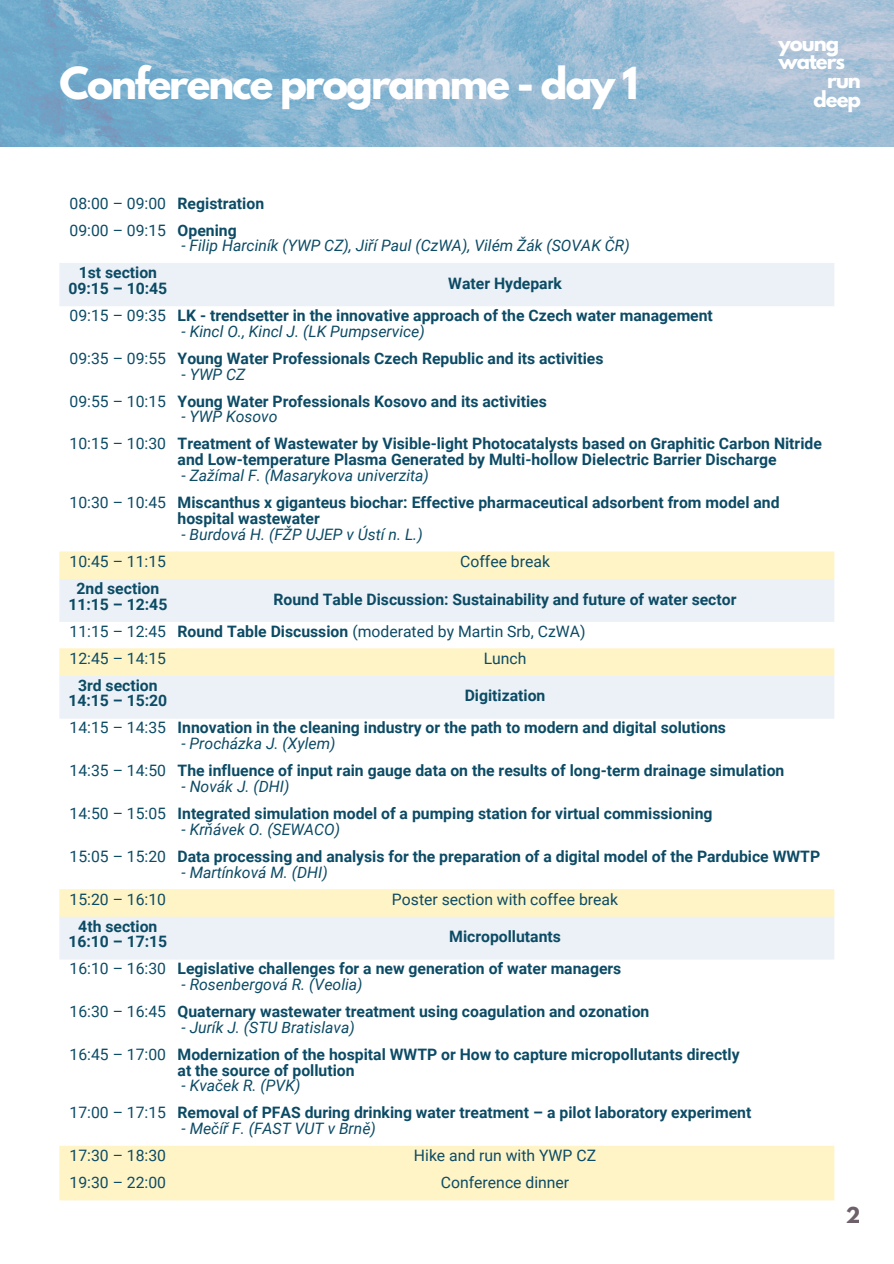
<style>
.page{position:relative;width:894px;height:1264px;background:#fff}
.page>*{position:absolute;margin:0;border:0;box-sizing:border-box;transform-origin:0 0}
.t1{font:700 39.15px "League Spartan";letter-spacing:-.05em;color:#fff}
.t2{font:700 19.5px/18.6px "League Spartan";letter-spacing:-.05em;color:#fff}
.t3{font:700 19.5px "League Spartan";color:#2e1c2b}
.t4{font:700 15.75px/15.8px "Roboto";color:#0c4b65}
.t5{font:15.75px "Roboto";color:#0c4b65}
.t6{font:italic 15.75px "Roboto";color:#0c4b65}
.s1{font-style:normal}
.s2{font-weight:700}
</style>
<div class="page">
<img style="left:0;top:0;width:893px;height:146px">
<div style="left:60px;top:263px;width:774px;height:43px;background:#ebf1f6"></div>
<svg style="left:60px;top:551px;width:774px;height:649px"></svg>
<p class="t1" style="left:60px;top:64px;width:580px">Conference programme - day 1</p>
<p class="t2" style="left:778px;top:36px;width:68px">young waters</p>
<p class="t2" style="left:827px;top:73px;width:35px">run</p>
<p class="t2" style="left:813px;top:92px;width:49px">deep</p>
<h1 class="t5" style="left:70px;top:194px;width:98px">08:00 – 09:00</h1>
<p class="t4" style="left:177px;top:195px;width:88px">Registration</p>
<p class="t5" style="left:70px;top:221px;width:98px">09:00 – 09:15</p>
<p class="t4" style="left:177px;top:222px;width:61px">Opening</p>
<p class="t6" style="left:181px;top:237px;width:449px">- Filip Harciník (YWP CZ), Jiří Paul (CzWA), Vilém Žák (SOVAK ČR)</p>
<p class="t4" style="left:79px;top:265px;width:80px">1st section</p>
<p class="t4" style="left:68px;top:281px;width:100px">09:15 – 10:45</p>
<p class="t4" style="left:448px;top:276px;width:115px">Water Hydepark</p>
<p class="t5" style="left:70px;top:306px;width:98px">09:15 – 09:35</p>
<p class="t4" style="left:177px;top:308px;width:536px">LK - trendsetter in the innovative approach of the Czech water management</p>
<p class="t6" style="left:181px;top:322px;width:245px">- Kincl O., Kincl J. (LK Pumpservice)</p>
<p class="t5" style="left:70px;top:349px;width:98px">09:35 – 09:55</p>
<p class="t4" style="left:177px;top:350px;width:427px">Young Water Professionals Czech Republic and its activities</p>
<p class="t6" style="left:181px;top:365px;width:65px"><span class="s1">-</span> YWP CZ</p>
<p class="t5" style="left:70px;top:392px;width:98px">09:55 – 10:15</p>
<p class="t4" style="left:177px;top:393px;width:371px">Young Water Professionals Kosovo and its activities</p>
<p class="t6" style="left:181px;top:408px;width:97px">- YWP Kosovo</p>
<p class="t5" style="left:70px;top:435px;width:98px">10:15 – 10:30</p>
<p class="t4" style="left:177px;top:436px;width:645px">Treatment of Wastewater by Visible-light Photocatalysts based on Graphitic Carbon Nitride and Low-temperature Plasma Generated by Multi-hollow Dielectric Barrier Discharge</p>
<p class="t6" style="left:181px;top:466px;width:249px"><span class="s1">-</span> Zažímal F. (Masarykova univerzita)</p>
<p class="t5" style="left:70px;top:493px;width:98px">10:30 – 10:45</p>
<p class="t4" style="left:177px;top:495px;width:603px">Miscanthus x giganteus biochar: Effective pharmaceutical adsorbent from model and hospital wastewater</p>
<p class="t6" style="left:181px;top:525px;width:243px">- Burdová H. (FŽP UJEP v Ústí n. L.)</p>
<p class="t5" style="left:70px;top:552px;width:98px">10:45 – 11:15</p>
<p class="t5" style="left:460px;top:552px;width:91px">Coffee break</p>
<p class="t4" style="left:76px;top:580px;width:84px">2nd section</p>
<p class="t4" style="left:68px;top:596px;width:100px">11:15 – 12:45</p>
<p class="t4" style="left:273px;top:591px;width:464px">Round Table Discussion: Sustainability and future of water sector</p>
<p class="t5" style="left:70px;top:622px;width:98px">11:15 – 12:45</p>
<p class="t5" style="left:177px;top:622px;width:409px"><span class="s2">Round Table Discussion</span> (moderated by Martin Srb, CzWA)</p>
<p class="t5" style="left:70px;top:649px;width:98px">12:45 – 14:15</p>
<p class="t5" style="left:483px;top:649px;width:44px">Lunch</p>
<p class="t4" style="left:68px;top:677px;width:100px;text-align:center">3rd section<br>14:15 – 15:20</p>
<p class="t4" style="left:464px;top:688px;width:82px">Digitization</p>
<p class="t5" style="left:70px;top:718px;width:98px">14:15 – 14:35</p>
<p class="t4" style="left:177px;top:720px;width:550px">Innovation in the cleaning industry or the path to modern and digital solutions</p>
<p class="t6" style="left:181px;top:734px;width:155px">- Procházka J. (Xylem)</p>
<p class="t5" style="left:70px;top:761px;width:98px">14:35 – 14:50</p>
<p class="t4" style="left:177px;top:763px;width:608px">The influence of input rain gauge data on the results of long-term drainage simulation</p>
<p class="t6" style="left:181px;top:777px;width:109px">- Novák J. (DHI)</p>
<p class="t5" style="left:70px;top:804px;width:98px">14:50 – 15:05</p>
<p class="t4" style="left:177px;top:805px;width:536px">Integrated simulation model of a pumping station for virtual commissioning</p>
<p class="t6" style="left:181px;top:820px;width:160px">- Krňávek O. (SEWACO)</p>
<p class="t5" style="left:70px;top:847px;width:98px">15:05 – 15:20</p>
<p class="t4" style="left:177px;top:848px;width:644px">Data processing and analysis for the preparation of a digital model of the Pardubice WWTP</p>
<p class="t6" style="left:181px;top:862px;width:148px">- Martínková M. (DHI)</p>
<p class="t5" style="left:70px;top:889px;width:98px">15:20 – 16:10</p>
<p class="t5" style="left:392px;top:889px;width:227px">Poster section with coffee break</p>
<p class="t4" style="left:68px;top:918px;width:100px;text-align:center">4th section<br>16:10 – 17:15</p>
<p class="t4" style="left:449px;top:929px;width:113px">Micropollutants</p>
<p class="t5" style="left:70px;top:959px;width:98px">16:10 – 16:30</p>
<p class="t4" style="left:177px;top:961px;width:445px">Legislative challenges for a new generation of water managers</p>
<p class="t6" style="left:181px;top:975px;width:182px">- Rosenbergová R. (Veolia)</p>
<p class="t5" style="left:70px;top:1002px;width:98px">16:30 – 16:45</p>
<p class="t4" style="left:177px;top:1003px;width:473px">Quaternary wastewater treatment using coagulation and ozonation</p>
<p class="t6" style="left:181px;top:1018px;width:175px">- Jurík J. (STU Bratislava)</p>
<p class="t5" style="left:70px;top:1045px;width:98px">16:45 – 17:00</p>
<p class="t4" style="left:177px;top:1046px;width:563px">Modernization of the hospital WWTP or How to capture micropollutants directly at the source of pollution</p>
<p class="t6" style="left:181px;top:1076px;width:120px">- Kvaček R. (PVK)</p>
<p class="t5" style="left:70px;top:1103px;width:98px">17:00 – 17:15</p>
<p class="t4" style="left:177px;top:1105px;width:575px">Removal of PFAS during drinking water treatment – a pilot laboratory experiment</p>
<p class="t6" style="left:181px;top:1119px;width:196px">- Mečíř F. (FAST VUT v Brně)</p>
<p class="t5" style="left:70px;top:1146px;width:98px">17:30 – 18:30</p>
<p class="t5" style="left:414px;top:1146px;width:183px">Hike and run with YWP CZ</p>
<p class="t5" style="left:70px;top:1173px;width:98px">19:30 – 22:00</p>
<p class="t5" style="left:441px;top:1173px;width:130px">Conference dinner</p>
<p class="t3" style="left:844px;top:1205px;width:16px">2</p>
</div>
